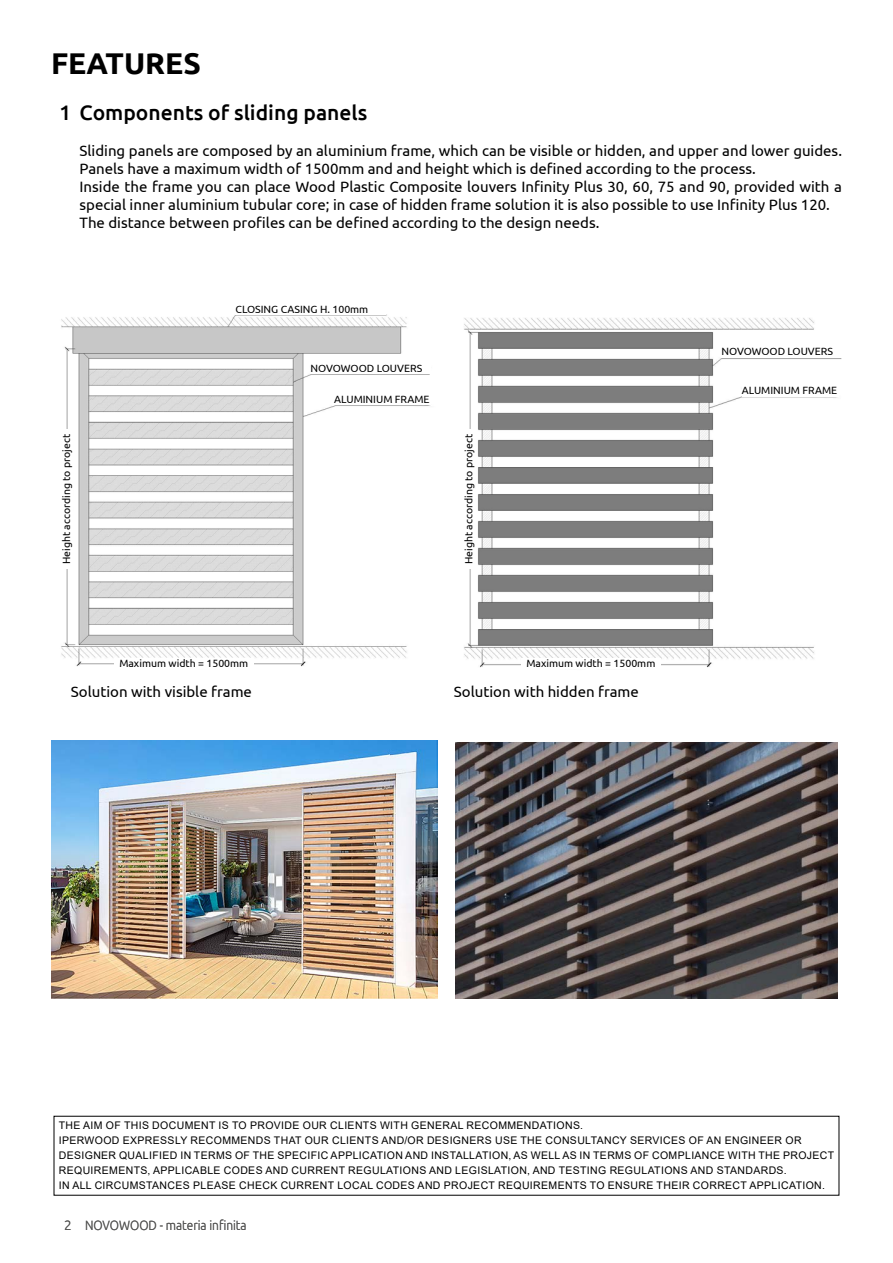
<style>
.page{position:relative;width:893px;height:1263px;background:#fff}
.page>*{position:absolute;margin:0;border:0;box-sizing:border-box;transform-origin:0 0}
.t1{font:700 30px "Ubuntu";color:#000}
.t2{font:500 21px "Ubuntu";color:#000}
.t3{font:15px/18px "Ubuntu";color:#000}
.t4{font:300 13.5px "Ubuntu";color:#575756;scale:.88 1}
.t5{font:300 13.5px "Ubuntu";color:#575756}
.t6{font:10.5px/15px "Arial";letter-spacing:.035em;color:#000}
.t7{font:10.5px "Ubuntu";color:#000}
</style>
<div class="page">
<img style="left:61px;top:314px;width:370px;height:353px">
<img style="left:464px;top:318px;width:378px;height:350px">
<img style="left:51px;top:740px;width:387px;height:258px">
<img style="left:455px;top:743px;width:383px;height:255px">
<div style="left:236px;top:304px;width:150px;height:11px;background:#fff"></div>
<div style="left:114px;top:658px;width:139px;height:11px;background:#fff"></div>
<div style="left:521px;top:658px;width:139px;height:11px;background:#fff"></div>
<div style="left:62px;top:429px;width:10px;height:140px;background:#fff"></div>
<div style="left:464px;top:429px;width:11px;height:140px;background:#fff"></div>
<div style="left:311px;top:363px;width:120px;height:11px;background:#fff"></div>
<div style="left:721px;top:347px;width:121px;height:10px;background:#fff"></div>
<div style="left:334px;top:394px;width:97px;height:11px;background:#fff"></div>
<div style="left:742px;top:386px;width:97px;height:10px;background:#fff"></div>
<h1 class="t1" style="left:51px;top:45px;width:151px">FEATURES</h1>
<h2 class="t2" style="left:59px;top:100px;width:310px">1 Components of sliding panels</h2>
<p class="t3" style="left:80px;top:141px;width:764px">Sliding panels are composed by an aluminium frame, which can be visible or hidden, and upper and lower guides.<br>Panels have a maximum width of 1500mm and and height which is defined according to the process.<br>Inside the frame you can place Wood Plastic Composite louvers Infinity Plus 30, 60, 75 and 90, provided with a special inner aluminium tubular core; in case of hidden frame solution it is also possible to use Infinity Plus 120.<br>The distance between profiles can be defined according to the design needs.</p>
<p class="t7" style="left:236px;top:302px;width:134px">CLOSING CASING H. 100mm</p>
<p class="t7" style="left:311px;top:361px;width:113px">NOVOWOOD LOUVERS</p>
<p class="t7" style="left:334px;top:392px;width:97px">ALUMINIUM FRAME</p>
<p class="t7" style="left:60px;top:564px;width:132px;rotate:-90deg">Height according to project</p>
<p class="t7" style="left:462px;top:564px;width:132px;rotate:-90deg">Height according to project</p>
<p class="t7" style="left:119px;top:656px;width:130px">Maximum width = 1500mm</p>
<p class="t7" style="left:526px;top:656px;width:130px">Maximum width = 1500mm</p>
<p class="t3" style="left:71px;top:682px;width:183px">Solution with visible frame</p>
<p class="t3" style="left:454px;top:682px;width:186px">Solution with hidden frame</p>
<p class="t7" style="left:721px;top:345px;width:113px">NOVOWOOD LOUVERS</p>
<p class="t7" style="left:742px;top:384px;width:97px">ALUMINIUM FRAME</p>
<p class="t6" style="left:59px;top:1117px;width:777px">THE AIM OF THIS DOCUMENT IS TO PROVIDE OUR CLIENTS WITH GENERAL RECOMMENDATIONS.<br>IPERWOOD EXPRESSLY RECOMMENDS THAT OUR CLIENTS AND/OR DESIGNERS USE THE CONSULTANCY SERVICES OF AN ENGINEER OR DESIGNER QUALIFIED IN TERMS OF THE SPECIFIC APPLICATION AND INSTALLATION, AS WELL AS IN TERMS OF COMPLIANCE WITH THE PROJECT REQUIREMENTS, APPLICABLE CODES AND CURRENT REGULATIONS AND LEGISLATION, AND TESTING REGULATIONS AND STANDARDS.<br>IN ALL CIRCUMSTANCES PLEASE CHECK CURRENT LOCAL CODES AND PROJECT REQUIREMENTS TO ENSURE THEIR CORRECT APPLICATION.</p>
<p class="t5" style="left:64px;top:1217px;width:9px">2</p>
<p class="t4" style="left:85px;top:1217px;width:185px">NOVOWOOD - materia infinita</p>
</div>
